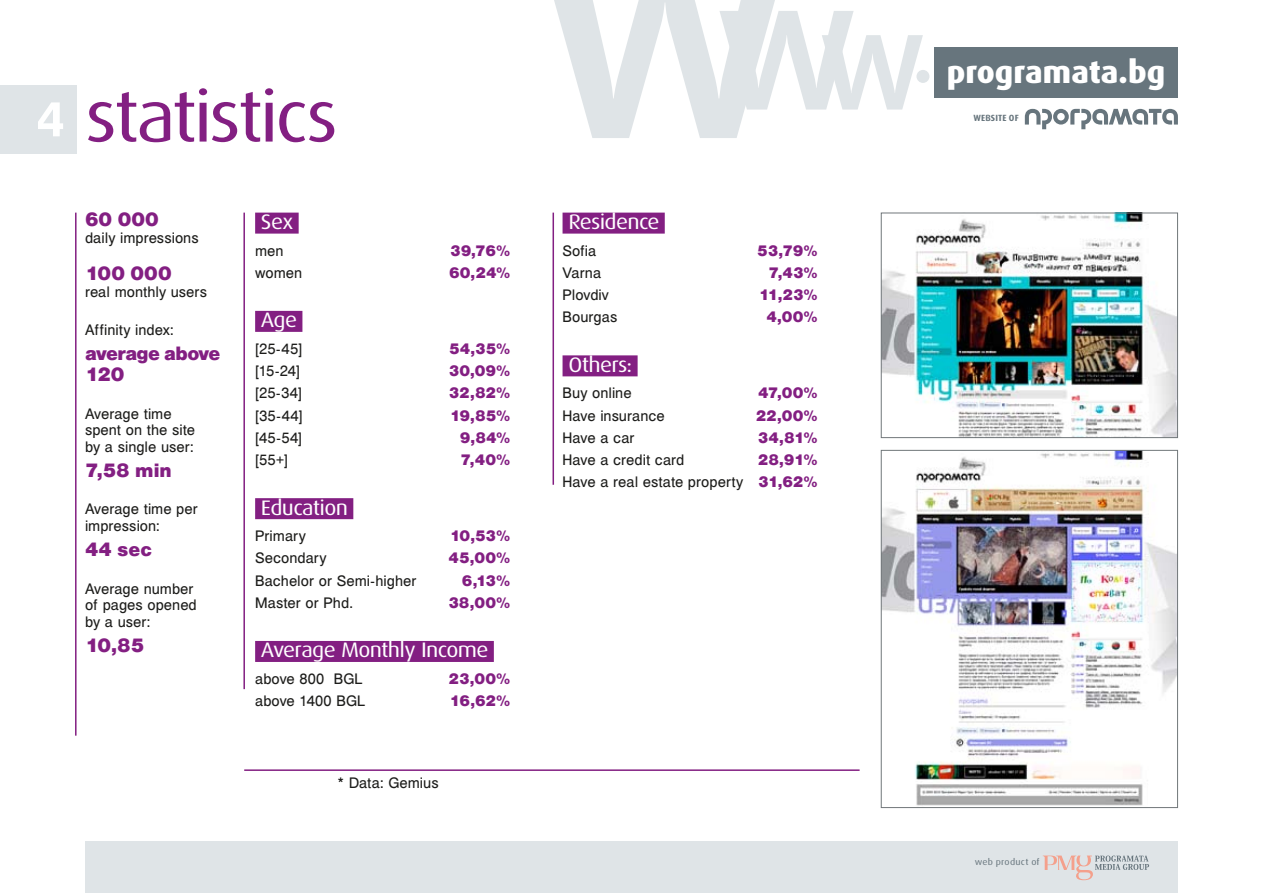
<style>
.page{position:relative;width:1263px;height:893px;background:#fff}
.page>*{position:absolute;margin:0;border:0;box-sizing:border-box;transform-origin:0 0}
.t1{font:500 333px "Hermes Bg";color:#dfe4e7}
.t2{font:72px "Hermes Bg";letter-spacing:-.04em;color:#831f82;scale:1.1 1}
.t3{font:900 54px "Hermes Bg";color:#dfe4e7}
.t4{font:700 54px "Helen Bg";color:#fff}
.t5{font:800 31.5px "Hermes Bg";color:#fff}
.t6{font:21px "Hermes Bg";letter-spacing:-.03em;color:#fff;scale:1.1 1}
.t7{font:900 21px "Helen Bg";letter-spacing:-.01em;color:#831f82}
.t8{font:900 21px/21px "Helen Bg";letter-spacing:-.035em;color:#831f82}
.t9{font:16.5px/16.5px "Helen Bg";color:#1d1d1b}
.t10{font:900 16.5px "Helen Bg";letter-spacing:-.005em;color:#831f82}
.t11{font:9px "Hermes Bg";letter-spacing:.025em;color:#67757d;scale:1.1 1}
.t12{font:700 9px "Hermes Bg";letter-spacing:.015em;color:#67757d}
.s1{font-size:183px}
.s2{font-size:138px}
.s3{font-weight:900;color:#831f82}
</style>
<div class="page">
<div style="left:85px;top:842px;width:1093px;height:51px;background:#dfe4e7"></div>
<div style="left:934px;top:47px;width:244px;height:50px;background:#67757d"></div>
<svg style="left:1025px;top:109px;width:153px;height:20px"></svg>
<div style="left:0;top:85px;width:77px;height:68px;background:#dfe4e7"></div>
<svg style="left:1043px;top:855px;width:106px;height:25px"></svg>
<hr style="left:244px;top:769px;width:616px;height:2px;background:#831f82">
<div style="left:255px;top:213px;width:44px;height:21px;background:#831f82"></div>
<div style="left:255px;top:311px;width:47px;height:21px;background:#831f82"></div>
<div style="left:255px;top:498px;width:98px;height:21px;background:#831f82"></div>
<div style="left:255px;top:641px;width:239px;height:21px;background:#831f82"></div>
<div style="left:562px;top:213px;width:103px;height:21px;background:#831f82"></div>
<div style="left:562px;top:355px;width:76px;height:21px;background:#831f82"></div>
<hr style="left:243px;top:213px;width:2px;height:476px;background:#831f82">
<hr style="left:75px;top:213px;width:2px;height:523px;background:#831f82">
<hr style="left:552px;top:213px;width:2px;height:272px;background:#831f82">
<img style="left:880px;top:212px;width:298px;height:226px">
<img style="left:880px;top:450px;width:298px;height:358px">
<h3 class="t4" style="left:37px;top:98px;width:28px">4</h3>
<h2 class="t2" style="left:85px;top:77px;width:231px">statistics</h2>
<p class="t7" style="left:85px;top:208px;width:75px">60 000</p>
<p class="t9" style="left:85px;top:230px;width:115px">daily impressions</p>
<p class="t7" style="left:85px;top:262px;width:88px">100 000</p>
<p class="t9" style="left:85px;top:284px;width:124px">real monthly users</p>
<p class="t9" style="left:85px;top:322px;width:90px">Affinity index:</p>
<p class="t8" style="left:85px;top:342px;width:137px">average above<br>120</p>
<p class="t9" style="left:85px;top:406px;width:112px">Average time spent on the site by a single user:</p>
<p class="t7" style="left:85px;top:459px;width:88px">7,58 min</p>
<p class="t9" style="left:85px;top:502px;width:114px">Average time per impression:</p>
<p class="t7" style="left:85px;top:538px;width:68px">44 sec</p>
<p class="t9" style="left:85px;top:581px;width:113px">Average number of pages opened by a user:</p>
<p class="t7" style="left:85px;top:634px;width:61px">10,85</p>
<p class="t6" style="left:261px;top:210px;width:31px">Sex</p>
<p class="t9" style="left:255px;top:243px;width:30px">men</p>
<p class="t10" style="left:450px;top:242px;width:62px">39,76%</p>
<p class="t9" style="left:255px;top:265px;width:49px">women</p>
<p class="t10" style="left:449px;top:264px;width:63px">60,24%</p>
<p class="t6" style="left:261px;top:308px;width:34px">Age</p>
<p class="t9" style="left:255px;top:341px;width:49px">[25-45]</p>
<p class="t10" style="left:449px;top:340px;width:63px">54,35%</p>
<p class="t9" style="left:255px;top:364px;width:47px">[15-24]</p>
<p class="t10" style="left:449px;top:362px;width:63px">30,09%</p>
<p class="t9" style="left:255px;top:386px;width:48px">[25-34]</p>
<p class="t10" style="left:449px;top:384px;width:63px">32,82%</p>
<p class="t9" style="left:255px;top:408px;width:49px">[35-44]</p>
<p class="t10" style="left:450px;top:407px;width:62px">19,85%</p>
<p class="t9" style="left:255px;top:430px;width:49px">[45-54]</p>
<p class="t10" style="left:460px;top:429px;width:52px">9,84%</p>
<p class="t9" style="left:255px;top:453px;width:35px">[55+]</p>
<p class="t10" style="left:460px;top:451px;width:51px">7,40%</p>
<p class="t6" style="left:261px;top:496px;width:81px">Education</p>
<p class="t9" style="left:255px;top:529px;width:52px">Primary</p>
<p class="t10" style="left:450px;top:527px;width:62px">10,53%</p>
<p class="t9" style="left:255px;top:551px;width:73px">Secondary</p>
<p class="t10" style="left:448px;top:549px;width:63px">45,00%</p>
<p class="t9" style="left:255px;top:573px;width:163px">Bachelor or Semi-higher</p>
<p class="t10" style="left:462px;top:572px;width:50px">6,13%</p>
<p class="t9" style="left:255px;top:595px;width:99px">Master or Phd.</p>
<p class="t10" style="left:448px;top:594px;width:63px">38,00%</p>
<p class="t6" style="left:261px;top:639px;width:208px">Average Monthly Income</p>
<p class="t9" style="left:255px;top:671px;width:109px">above 800 BGL</p>
<p class="t10" style="left:449px;top:670px;width:63px">23,00%</p>
<p class="t9" style="left:255px;top:694px;width:112px">above 1400 BGL</p>
<p class="t10" style="left:450px;top:692px;width:62px">16,62%</p>
<p class="t9" style="left:338px;top:775px;width:102px">* Data: Gemius</p>
<h1 class="t1" style="left:533px;top:-163px;width:395px">w<span class="s1">w</span><span class="s2">w</span></h1>
<h3 class="t3" style="left:914px;top:32px;width:18px">.</h3>
<h3 class="t5" style="left:947px;top:54px;width:220px">programata.bg</h3>
<p class="t12" style="left:973px;top:113px;width:47px">WEBSITE OF</p>
<p class="t6" style="left:568px;top:210px;width:84px">Residence</p>
<p class="t9" style="left:562px;top:243px;width:36px">Sofia</p>
<p class="t10" style="left:757px;top:242px;width:62px">53,79%</p>
<p class="t9" style="left:562px;top:265px;width:40px">Varna</p>
<p class="t10" style="left:768px;top:264px;width:51px">7,43%</p>
<p class="t9" style="left:562px;top:288px;width:48px">Plovdiv</p>
<p class="t10" style="left:759px;top:286px;width:61px">11,23%</p>
<p class="t9" style="left:562px;top:310px;width:56px">Bourgas</p>
<p class="t10" style="left:766px;top:308px;width:53px">4,00%</p>
<p class="t6" style="left:568px;top:353px;width:60px">Others:</p>
<p class="t9" style="left:562px;top:386px;width:71px">Buy online</p>
<p class="t10" style="left:758px;top:384px;width:61px">47,00%</p>
<p class="t9" style="left:562px;top:408px;width:104px">Have insurance</p>
<p class="t10" style="left:756px;top:407px;width:64px">22,00%</p>
<p class="t9" style="left:562px;top:430px;width:74px">Have a car</p>
<p class="t10" style="left:758px;top:429px;width:61px">34,81%</p>
<p class="t9" style="left:562px;top:453px;width:123px">Have a credit card</p>
<p class="t9" style="left:562px;top:450px;width:257px;line-height:22.2px;text-align:right"><span class="s3">28,91%<br></span>Have a real estate property <span class="s3">31,62%</span></p>
<p class="t11" style="left:975px;top:857px;width:61px">web product of</p>
</div>
